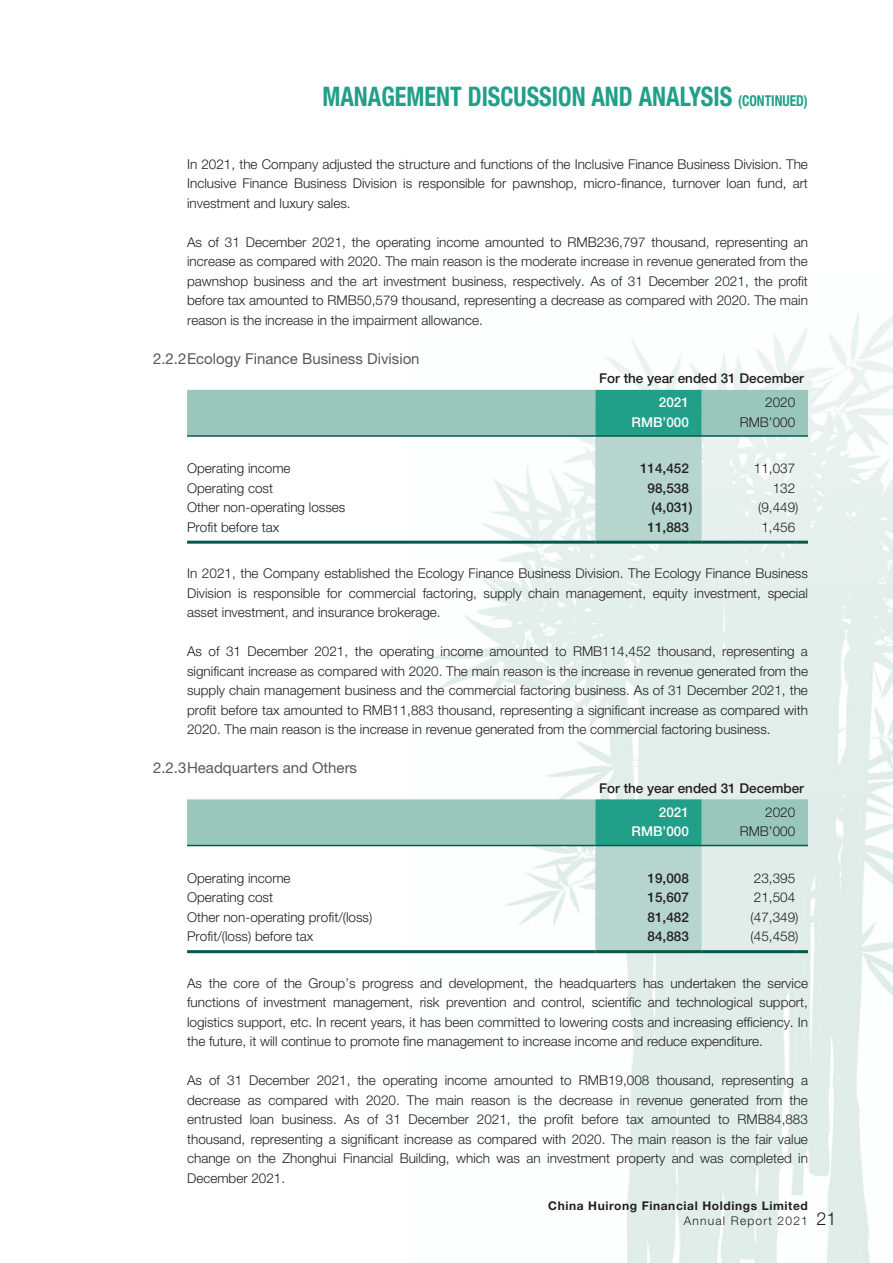
<style>
.page{position:relative;width:893px;height:1263px;background:#fff}
.page>*{position:absolute;margin:0;border:0;box-sizing:border-box;transform-origin:0 0}
.t1{font:700 condensed 27px "Helvetica Neue LT Std";color:#219f88;scale:.9 1}
.t2{font:300 18px "Helvetica Neue LT Std";color:#231f20}
.t3{font:15px "Helvetica Neue LT Std";color:#57585a}
.t4{font:300 13.5px/19.5px "Helvetica Neue LT Std";color:#231f20;text-align:justify}
.t5{font:500 13.5px "Helvetica Neue LT Std";color:#231f20}
.t6{font:500 13.5px "Helvetica Neue LT Std";color:#fff}
.t7{font:700 12px "Helvetica Neue LT Std";letter-spacing:.05em;color:#231f20}
.t8{font:300 12px "Helvetica Neue LT Std";letter-spacing:.1em;color:#231f20}
.s1{font-size:15px}
</style>
<div class="page">
<img style="left:408px;top:311px;width:485px;height:952px">
<svg style="left:187px;top:390px;width:621px;height:154px"></svg>
<svg style="left:187px;top:799px;width:621px;height:154px"></svg>
<h1 class="t1" style="left:322px;top:80px;width:541px">MANAGEMENT DISCUSSION AND ANALYSIS <span class="s1">(CONTINUED)</span></h1>
<p class="t4" style="left:187px;top:154px;width:622px">In 2021, the Company adjusted the structure and functions of the Inclusive Finance Business Division. The Inclusive Finance Business Division is responsible for pawnshop, micro-finance, turnover loan fund, art investment and luxury sales.</p>
<p class="t4" style="left:187px;top:232px;width:622px">As of 31 December 2021, the operating income amounted to RMB236,797 thousand, representing an increase as compared with 2020. The main reason is the moderate increase in revenue generated from the pawnshop business and the art investment business, respectively. As of 31 December 2021, the profit before tax amounted to RMB50,579 thousand, representing a decrease as compared with 2020. The main reason is the increase in the impairment allowance.</p>
<p class="t3" style="left:153px;top:349px;width:268px">2.2.2Ecology Finance Business Division</p>
<p class="t5" style="left:599px;top:370px;width:206px">For the year ended 31 December</p>
<p class="t6" style="left:659px;top:394px;width:32px">2021</p>
<p class="t4" style="left:765px;top:392px;width:32px">2020</p>
<p class="t6" style="left:632px;top:414px;width:59px">RMB’000</p>
<p class="t4" style="left:740px;top:412px;width:57px">RMB’000</p>
<p class="t4" style="left:187px;top:459px;width:105px">Operating income</p>
<p class="t5" style="left:640px;top:461px;width:50px">114,452</p>
<p class="t4" style="left:754px;top:459px;width:43px">11,037</p>
<p class="t4" style="left:187px;top:478px;width:88px">Operating cost</p>
<p class="t5" style="left:648px;top:480px;width:43px">98,538</p>
<p class="t4" style="left:773px;top:478px;width:24px">132</p>
<p class="t4" style="left:187px;top:498px;width:160px">Other non-operating losses</p>
<p class="t5" style="left:651px;top:500px;width:43px">(4,031)</p>
<p class="t4" style="left:758px;top:498px;width:42px">(9,449)</p>
<p class="t4" style="left:187px;top:517px;width:94px">Profit before tax</p>
<p class="t5" style="left:648px;top:519px;width:43px">11,883</p>
<p class="t4" style="left:761px;top:517px;width:35px">1,456</p>
<p class="t4" style="left:187px;top:563px;width:622px">In 2021, the Company established the Ecology Finance Business Division. The Ecology Finance Business Division is responsible for commercial factoring, supply chain management, equity investment, special asset investment, and insurance brokerage.</p>
<p class="t4" style="left:187px;top:641px;width:622px">As of 31 December 2021, the operating income amounted to RMB114,452 thousand, representing a significant increase as compared with 2020. The main reason is the increase in revenue generated from the supply chain management business and the commercial factoring business. As of 31 December 2021, the profit before tax amounted to RMB11,883 thousand, representing a significant increase as compared with 2020. The main reason is the increase in revenue generated from the commercial factoring business.</p>
<p class="t3" style="left:153px;top:759px;width:206px">2.2.3Headquarters and Others</p>
<p class="t5" style="left:599px;top:780px;width:206px">For the year ended 31 December</p>
<p class="t6" style="left:659px;top:804px;width:32px">2021</p>
<p class="t4" style="left:765px;top:802px;width:32px">2020</p>
<p class="t6" style="left:632px;top:823px;width:59px">RMB’000</p>
<p class="t4" style="left:740px;top:821px;width:57px">RMB’000</p>
<p class="t4" style="left:187px;top:868px;width:105px">Operating income</p>
<p class="t5" style="left:648px;top:870px;width:43px">19,008</p>
<p class="t4" style="left:754px;top:868px;width:43px">23,395</p>
<p class="t4" style="left:187px;top:888px;width:88px">Operating cost</p>
<p class="t5" style="left:648px;top:890px;width:43px">15,607</p>
<p class="t4" style="left:754px;top:888px;width:43px">21,504</p>
<p class="t4" style="left:187px;top:907px;width:187px">Other non-operating profit/(loss)</p>
<p class="t5" style="left:648px;top:909px;width:43px">81,482</p>
<p class="t4" style="left:751px;top:907px;width:49px">(47,349)</p>
<p class="t4" style="left:187px;top:927px;width:128px">Profit/(loss) before tax</p>
<p class="t5" style="left:648px;top:928px;width:43px">84,883</p>
<p class="t4" style="left:751px;top:927px;width:49px">(45,458)</p>
<p class="t4" style="left:187px;top:973px;width:622px">As the core of the Group’s progress and development, the headquarters has undertaken the service functions of investment management, risk prevention and control, scientific and technological support, logistics support, etc. In recent years, it has been committed to lowering costs and increasing efficiency. In the future, it will continue to promote fine management to increase income and reduce expenditure.</p>
<p class="t4" style="left:187px;top:1070px;width:622px">As of 31 December 2021, the operating income amounted to RMB19,008 thousand, representing a decrease as compared with 2020. The main reason is the decrease in revenue generated from the entrusted loan business. As of 31 December 2021, the profit before tax amounted to RMB84,883 thousand, representing a significant increase as compared with 2020. The main reason is the fair value change on the Zhonghui Financial Building, which was an investment property and was completed in December 2021.</p>
<p class="t7" style="left:548px;top:1198px;width:261px">China Huirong Financial Holdings Limited</p>
<p class="t8" style="left:684px;top:1213px;width:126px">Annual Report 2021</p>
<h2 class="t2" style="left:816px;top:1207px;width:22px">21</h2>
</div>
